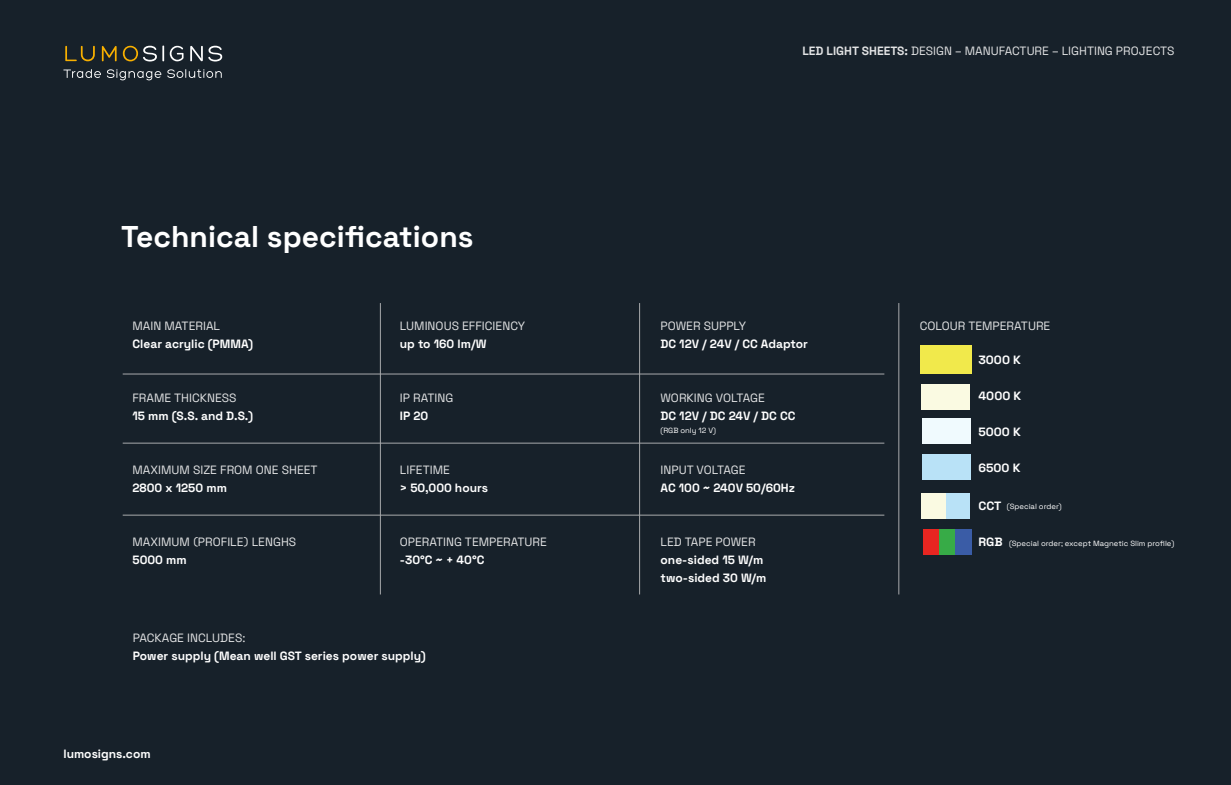
<style>
.page{position:relative;width:1231px;height:785px;background:#fff}
.page>*{position:absolute;margin:0;border:0;box-sizing:border-box;transform-origin:0 0}
.t1{font:700 30px "Space Grotesk";color:#fff}
.t2{font:12px "Space Grotesk";color:#e2e3e4}
.t3{font:700 12px/18px "Space Grotesk";color:#fff}
.t4{font:7.5px "Space Grotesk";color:#fff}
.s1{font-weight:700}
.s2{font-weight:700;font-size:12px}
</style>
<div class="page">
<div style="left:0;top:0;width:1231px;height:784px;background:#17212a"></div>
<hr style="left:639px;top:303px;width:1px;height:291px;background:#a8aaac">
<hr style="left:899px;top:303px;width:1px;height:291px;background:#a8aaac">
<hr style="left:380px;top:303px;width:1px;height:291px;background:#a8aaac">
<hr style="left:123px;top:374px;width:761px;height:1px;background:#a8aaac">
<hr style="left:123px;top:443px;width:761px;height:1px;background:#a8aaac">
<hr style="left:123px;top:515px;width:761px;height:1px;background:#a8aaac">
<div style="left:920px;top:345px;width:52px;height:29px;background:#f1e94b"></div>
<div style="left:922px;top:493px;width:48px;height:25px;background:#fafae2"></div>
<div style="left:922px;top:383px;width:48px;height:26px;background:#fafae2"></div>
<div style="left:923px;top:529px;width:16px;height:26px;background:#e82621"></div>
<div style="left:939px;top:529px;width:16px;height:26px;background:#37ab47"></div>
<div style="left:955px;top:529px;width:16px;height:26px;background:#3a5ca6"></div>
<div style="left:922px;top:418px;width:48px;height:26px;background:#f0fafe"></div>
<div style="left:922px;top:454px;width:48px;height:26px;background:#b9e2f7"></div>
<div style="left:946px;top:493px;width:24px;height:25px;background:#b9e2f7"></div>
<svg style="left:65px;top:46px;width:30px;height:15px"></svg>
<svg style="left:102px;top:46px;width:15px;height:16px"></svg>
<svg style="left:123px;top:45px;width:41px;height:17px"></svg>
<svg style="left:170px;top:46px;width:14px;height:15px"></svg>
<svg style="left:190px;top:46px;width:32px;height:16px"></svg>
<svg style="left:63px;top:69px;width:38px;height:9px"></svg>
<svg style="left:107px;top:69px;width:54px;height:11px"></svg>
<svg style="left:167px;top:69px;width:55px;height:9px"></svg>
<p class="t2" style="left:802px;top:45px;width:373px"><span class="s1">LED LIGHT SHEETS:</span> DESIGN – MANUFACTURE – LIGHTING PROJECTS</p>
<h1 class="t1" style="left:121px;top:213px;width:354px">Technical specifications</h1>
<p class="t2" style="left:132px;top:320px;width:89px">MAIN MATERIAL</p>
<p class="t3" style="left:132px;top:335px;width:122px">Clear acrylic (PMMA)</p>
<p class="t2" style="left:400px;top:320px;width:127px">LUMINOUS EFFICIENCY</p>
<p class="t3" style="left:400px;top:335px;width:88px">up to 160 lm/W</p>
<p class="t2" style="left:661px;top:320px;width:87px">POWER SUPPLY</p>
<p class="t3" style="left:661px;top:335px;width:149px">DC 12V / 24V / CC Adaptor</p>
<p class="t2" style="left:920px;top:320px;width:132px">COLOUR TEMPERATURE</p>
<p class="t2" style="left:132px;top:392px;width:106px">FRAME THICKNESS</p>
<p class="t3" style="left:132px;top:407px;width:122px">15 mm (S.S. and D.S.)</p>
<p class="t2" style="left:132px;top:464px;width:187px">MAXIMUM SIZE FROM ONE SHEET</p>
<p class="t3" style="left:132px;top:479px;width:96px">2800 x 1250 mm</p>
<p class="t2" style="left:400px;top:392px;width:55px">IP RATING</p>
<p class="t3" style="left:400px;top:407px;width:30px">IP 20</p>
<p class="t2" style="left:400px;top:464px;width:52px">LIFETIME</p>
<p class="t3" style="left:400px;top:479px;width:90px">&gt; 50,000 hours</p>
<p class="t2" style="left:661px;top:392px;width:106px">WORKING VOLTAGE</p>
<p class="t3" style="left:661px;top:407px;width:136px">DC 12V / DC 24V / DC CC</p>
<p class="t4" style="left:660px;top:426px;width:57px">(RGB only 12 V)</p>
<p class="t2" style="left:661px;top:464px;width:87px">INPUT VOLTAGE</p>
<p class="t3" style="left:661px;top:479px;width:136px">AC 100 ~ 240V 50/60Hz</p>
<p class="t3" style="left:978px;top:351px;width:44px">3000 K</p>
<p class="t3" style="left:978px;top:387px;width:44px">4000 K</p>
<p class="t3" style="left:978px;top:423px;width:44px">5000 K</p>
<p class="t3" style="left:978px;top:459px;width:43px">6500 K</p>
<p class="t4" style="left:978px;top:503px;width:85px"><span class="s2">CCT</span> (Special order)</p>
<p class="t2" style="left:132px;top:532px;width:165px">MAXIMUM (PROFILE) LENGHS</p>
<p class="t3" style="left:132px;top:551px;width:56px">5000 mm</p>
<p class="t2" style="left:400px;top:536px;width:149px">OPERATING TEMPERATURE</p>
<p class="t3" style="left:400px;top:551px;width:86px">-30°C ~ + 40°C</p>
<p class="t2" style="left:661px;top:536px;width:97px">LED TAPE POWER</p>
<p class="t3" style="left:661px;top:551px;width:107px">one-sided 15 W/m two-sided 30 W/m</p>
<p class="t3" style="left:978px;top:534px;width:26px">RGB</p>
<p class="t4" style="left:1009px;top:538px;width:167px">(Special order; except Magnetic Slim profile)</p>
<p class="t2" style="left:133px;top:632px;width:114px">PACKAGE INCLUDES:</p>
<p class="t3" style="left:133px;top:647px;width:295px">Power supply (Mean well GST series power supply)</p>
<p class="t3" style="left:63px;top:745px;width:89px">lumosigns.com</p>
</div>
